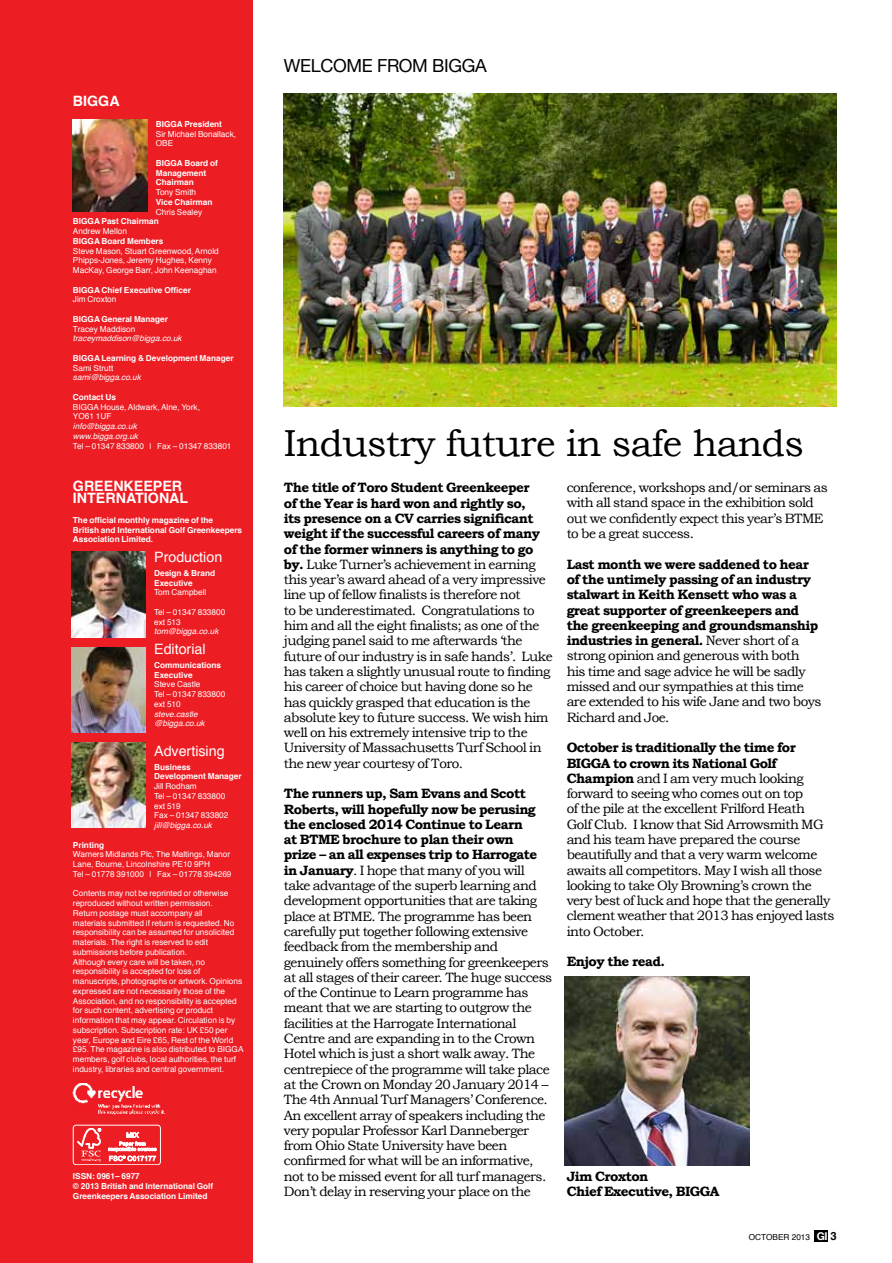
<style>
.page{position:relative;width:892px;height:1263px;background:#fff}
.page>*{position:absolute;margin:0;border:0;box-sizing:border-box;transform-origin:0 0}
.t1{font:37.5px "Bookman Old Style";letter-spacing:-.02em;color:#000}
.t2{font:18px "Helvetica Neue";letter-spacing:-.02em;color:#000}
.t3{font:14.25px "Helvetica";color:#fff}
.t4{font:700 14.25px "Helvetica";color:#fff}
.t5{font:13.5px/15.3px "Bookman Old Style";letter-spacing:-.04em;color:#000}
.t6{font:700 13.5px/15.3px "Bookman Old Style";letter-spacing:-.04em;color:#000}
.t7{font:8.25px/9.8px "Helvetica";color:#fff}
.t8{font:700 8.25px/9.8px "Helvetica";color:#fff}
.t9{font:italic 8.25px/9.8px "Helvetica";color:#fff}
.t10{font:8.25px "Helvetica";color:#000}
.s1{font-weight:700}
.s2{font-weight:400}
.s3{font-weight:700;font-style:normal}
.s4{font-style:normal}
.s5{font-weight:400;font-style:italic}
.s6{font-style:italic}
.s7{font-family:"Helvetica Neue";font-weight:700;font-size:10.8px;color:#fff}
.s8{font-weight:700;font-size:11.25px}
</style>
<div class="page">
<div style="left:815px;top:1230px;width:13px;height:11px;background:#000"></div>
<div style="left:0;top:0;width:253px;height:1263px;background:#ed1d24"></div>
<img style="left:73px;top:1083px;width:92px;height:32px">
<div style="left:73px;top:1125px;width:88px;height:40px;border:1px solid #fff;border-radius:3px"></div>
<svg style="left:77px;top:1128px;width:24px;height:33px"></svg>
<svg style="left:109px;top:1132px;width:47px;height:29px"></svg>
<img style="left:71px;top:552px;width:75px;height:85px">
<img style="left:73px;top:119px;width:74px;height:92px">
<img style="left:71px;top:742px;width:75px;height:85px">
<img style="left:71px;top:647px;width:75px;height:85px">
<img style="left:284px;top:94px;width:553px;height:312px">
<img style="left:564px;top:976px;width:185px;height:189px">
<p class="t4" style="left:73px;top:90px;width:48px">BIGGA</p>
<p class="t7" style="left:156px;top:119px;width:82px"><span class="s1">BIGGA President<br></span>Sir Michael Bonallack,<br>OBE</p>
<p class="t8" style="left:156px;top:158px;width:64px">BIGGA Board of</p>
<p class="t8" style="left:156px;top:168px;width:52px">Management</p>
<p class="t8" style="left:156px;top:178px;width:40px">Chairman</p>
<p class="t7" style="left:156px;top:187px;width:42px">Tony Smith</p>
<p class="t8" style="left:156px;top:197px;width:58px">Vice Chairman</p>
<p class="t7" style="left:156px;top:207px;width:48px">Chris Sealey</p>
<p class="t8" style="left:73px;top:217px;width:87px">BIGGA Past Chairman</p>
<p class="t7" style="left:73px;top:226px;width:56px">Andrew Mellon</p>
<p class="t8" style="left:73px;top:236px;width:92px">BIGGA Board Members</p>
<p class="t7" style="left:73px;top:246px;width:147px">Steve Mason, Stuart Greenwood, Arnold</p>
<p class="t7" style="left:73px;top:256px;width:140px">Phipps-Jones, Jeremy Hughes, Kenny</p>
<p class="t7" style="left:73px;top:265px;width:145px">MacKay, George Barr, John Keenaghan</p>
<p class="t8" style="left:73px;top:285px;width:119px">BIGGA Chief Executive Officer<br><span class="s2">Jim Croxton</span></p>
<p class="t9" style="left:73px;top:314px;width:110px"><span class="s3">BIGGA General Manager<br></span><span class="s4">Tracey Maddison </span>traceymaddison@bigga.co.uk</p>
<p class="t8" style="left:73px;top:353px;width:162px">BIGGA Learning &amp; Development Manager<br><span class="s2">Sami Strutt<br></span><span class="s5">sami@bigga.co.uk</span></p>
<p class="t7" style="left:73px;top:392px;width:160px"><span class="s1">Contact Us<br></span>BIGGA House, Aldwark, Alne, York,<br>YO61 1UF<br><span class="s6">info@bigga.co.uk<br>www.bigga.org.uk<br></span>Tel – 01347 833800 | Fax – 01347 833801</p>
<p class="t4" style="left:73px;top:474px;width:61px">Greenkeepe</p>
<p class="t4" style="left:172px;top:474px;width:12px">r</p>
<p class="t4" style="left:73px;top:487px;width:63px">Internatio</p>
<p class="t4" style="left:159px;top:487px;width:21px">nal</p>
<p class="t8" style="left:73px;top:515px;width:171px">The official monthly magazine of the<br>British and International Golf Greenkeepers<br>Association Limited.</p>
<p class="t3" style="left:154px;top:546px;width:70px">Production</p>
<p class="t8" style="left:154px;top:568px;width:62px">Design &amp; Brand<br>Executive<br><span class="s2">Tom Campbell</span></p>
<p class="t7" style="left:154px;top:607px;width:73px">Tel – 01347 833800 ext 513 <span class="s6">tom@bigga.co.uk</span></p>
<p class="t3" style="left:154px;top:638px;width:53px">Editorial</p>
<p class="t7" style="left:154px;top:660px;width:73px"><span class="s1">Communications<br>Executive<br></span>Steve Castle<br>Tel – 01347 833800 ext 510 <span class="s6">steve.castle @bigga.co.uk</span></p>
<p class="t3" style="left:154px;top:739px;width:72px">Advertising</p>
<p class="t7" style="left:154px;top:762px;width:89px"><span class="s1">Business<br>Development Manager<br></span>Jill Rodham<br>Tel – 01347 833800<br>ext 519<br>Fax – 01347 833802 <span class="s6">jill@bigga.co.uk</span></p>
<p class="t7" style="left:73px;top:840px;width:160px"><span class="s1">Printing<br></span>Warners Midlands Plc, The Maltings, Manor<br>Lane, Bourne, Lincolnshire PE10 9PH<br>Tel – 01778 391000 | Fax – 01778 394269</p>
<p class="t7" style="left:73px;top:889px;width:172px">Contents may not be reprinted or otherwise reproduced without written permission.<br>Return postage must accompany all<br>materials submitted if return is requested. No responsibility can be assumed for unsolicited materials. The right is reserved to edit submissions before publication.<br>Although every care will be taken, no responsibility is accepted for loss of manuscripts, photographs or artwork. Opinions expressed are not necessarily those of the Association, and no responsibility is accepted for such content, advertising or product information that may appear. Circulation is by subscription. Subscription rate: UK £50 per year, Europe and Eire £65, Rest of the World £95. The magazine is also distributed to BIGGA members, golf clubs, local authorities, the turf industry, libraries and central government.</p>
<p class="t8" style="left:73px;top:1171px;width:142px">ISSN: 0961– 6977<br>© 2013 British and International Golf<br>Greenkeepers Association Limited</p>
<p class="t2" style="left:284px;top:53px;width:204px">WELCOME FROM BIGGA</p>
<p class="t1" style="left:284px;top:422px;width:522px">Industry future in safe hands</p>
<p class="t5" style="left:284px;top:480px;width:270px"><span class="s1">The title of Toro Student Greenkeeper<br>of the Year is hard won and rightly so,<br>its presence on a CV carries significant weight if the successful careers of many of the former winners is anything to go by.</span> Luke Turner’s achievement in earning this year’s award ahead of a very impressive line up of fellow finalists is therefore not<br>to be underestimated. Congratulations to him and all the eight finalists; as one of the judging panel said to me afterwards ‘the future of our industry is in safe hands’. Luke has taken a slightly unusual route to finding his career of choice but having done so he has quickly grasped that education is the absolute key to future success. We wish him well on his extremely intensive trip to the University of Massachusetts Turf School in the new year courtesy of Toro.</p>
<p class="t5" style="left:284px;top:786px;width:270px"><span class="s1">The runners up, Sam Evans and Scott Roberts, will hopefully now be perusing the enclosed 2014 Continue to Learn<br>at BTME brochure to plan their own<br>prize – an all expenses trip to Harrogate in January</span>. I hope that many of you will take advantage of the superb learning and development opportunities that are taking place at BTME. The programme has been carefully put together following extensive feedback from the membership and genuinely offers something for greenkeepers at all stages of their career. The huge success of the Continue to Learn programme has meant that we are starting to outgrow the facilities at the Harrogate International Centre and are expanding in to the Crown Hotel which is just a short walk away. The centrepiece of the programme will take place at the Crown on Monday 20 January 2014 – The 4th Annual Turf Managers’ Conference.<br>An excellent array of speakers including the very popular Professor Karl Danneberger from Ohio State University have been confirmed for what will be an informative, not to be missed event for all turf managers.<br>Don’t delay in reserving your place on the</p>
<p class="t5" style="left:567px;top:480px;width:263px">conference, workshops and/or seminars as with all stand space in the exhibition sold out we confidently expect this year’s BTME to be a great success.</p>
<p class="t6" style="left:567px;top:556px;width:256px">Last month we were saddened to hear of the untimely passing of an industry stalwart in Keith Kensett who was a great supporter of greenkeepers and the greenkeeping and groundsmanship industries in general. <span class="s2">Never short of a strong opinion and generous with both his time and sage advice he will be sadly missed and our sympathies at this time are extended to his wife Jane and two boys Richard and Joe.</span></p>
<p class="t5" style="left:567px;top:740px;width:269px"><span class="s1">October is traditionally the time for BIGGA to crown its National Golf Champion</span> and I am very much looking forward to seeing who comes out on top<br>of the pile at the excellent Frilford Heath<br>Golf Club. I know that Sid Arrowsmith MG and his team have prepared the course beautifully and that a very warm welcome awaits all competitors. May I wish all those looking to take Oly Browning’s crown the very best of luck and hope that the generally clement weather that 2013 has enjoyed lasts into October.</p>
<p class="t6" style="left:567px;top:954px;width:100px">Enjoy the read.</p>
<p class="t6" style="left:567px;top:1168px;width:154px">Jim Croxton<br>Chief Executive, BIGGA</p>
<p class="t10" style="left:749px;top:1231px;width:89px">OCTOBER 2013 <span class="s7">GI</span> <span class="s8">3</span></p>
</div>
